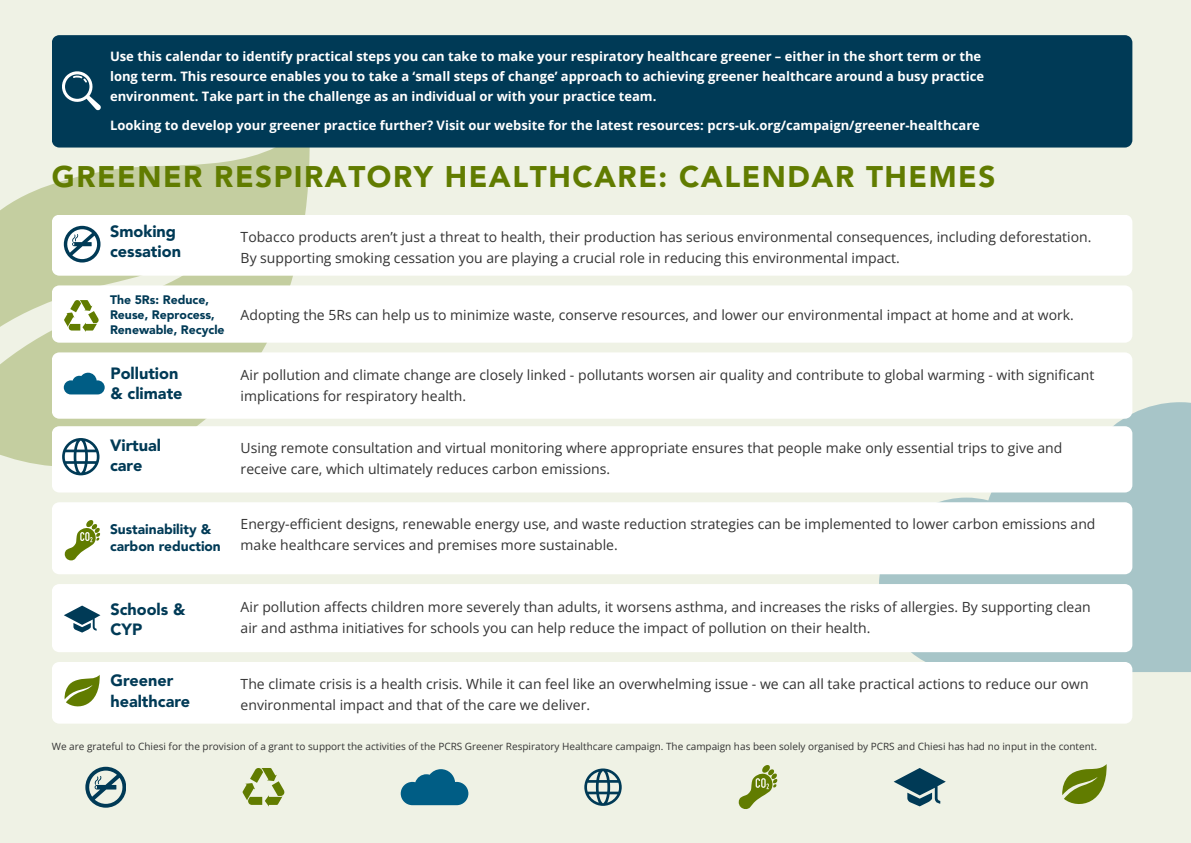
<style>
.page{position:relative;width:1191px;height:843px;background:#fff}
.page>*{position:absolute;margin:0;border:0;box-sizing:border-box;transform-origin:0 0}
.t1{font:900 29.6px "Avenir LT Std";letter-spacing:.05em;color:#617c00}
.t2{font:900 16.2px/19.8px "Avenir LT Std";color:#003a56}
.t3{font:14px/21px "Open Sans";color:#333}
.t4{font:900 13.8px/17.2px "Avenir LT Std";color:#003a56}
.t5{font:700 13px/20px "Open Sans";color:#fff}
.t6{font:900 12.2px/15px "Avenir LT Std";color:#003a56}
.t7{font:10px "Open Sans";color:#333}
</style>
<div class="page">
<div style="left:0;top:0;width:1190px;height:842px;background:#eff2e5"></div>
<svg style="left:0;top:147px;width:314px;height:319px;fill:#c4cea0"></svg>
<svg style="left:878px;top:402px;width:312px;height:269px;fill:#a7c5c8"></svg>
<div style="left:52px;top:215px;width:1080px;height:60px;background:#fff"></div>
<svg style="left:584px;top:768px;width:37px;height:37px"></svg>
<svg style="left:85px;top:766px;width:41px;height:41px"></svg>
<svg style="left:242px;top:768px;width:42px;height:38px"></svg>
<svg style="left:400px;top:769px;width:68px;height:35px"></svg>
<svg style="left:1062px;top:764px;width:45px;height:40px"></svg>
<svg style="left:738px;top:765px;width:39px;height:44px"></svg>
<svg style="left:893px;top:768px;width:52px;height:37px"></svg>
<div style="left:52px;top:352px;width:1080px;height:66px;background:#fff"></div>
<svg style="left:64px;top:372px;width:40px;height:22px"></svg>
<div style="left:52px;top:426px;width:1080px;height:66px;background:#fff"></div>
<div style="left:52px;top:661px;width:1080px;height:62px;background:#fff"></div>
<svg style="left:64px;top:674px;width:36px;height:37px"></svg>
<svg style="left:64px;top:226px;width:36px;height:36px"></svg>
<svg style="left:62px;top:438px;width:37px;height:37px"></svg>
<div style="left:52px;top:502px;width:1080px;height:72px;background:#fff"></div>
<svg style="left:64px;top:519px;width:36px;height:42px"></svg>
<div style="left:52px;top:584px;width:1080px;height:68px;background:#fff"></div>
<svg style="left:64px;top:605px;width:36px;height:27px"></svg>
<div style="left:52px;top:285px;width:1080px;height:57px;background:#fff"></div>
<svg style="left:64px;top:300px;width:35px;height:32px"></svg>
<div style="left:52px;top:35px;width:1080px;height:112px;background:#003a56"></div>
<svg style="left:60px;top:70px;width:41px;height:40px"></svg>
<p class="t5" style="left:110px;top:46px;width:875px">Use this calendar to identify practical steps you can take to make your respiratory healthcare greener – either in the short term or the long term. This resource enables you to take a ‘small steps of change’ approach to achieving greener healthcare around a busy practice environment. Take part in the challenge as an individual or with your practice team.</p>
<h4 class="t5" style="left:110px;top:115px;width:871px">Looking to develop your greener practice further? Visit our website for the latest resources: pcrs-uk.org/campaign/greener-healthcare</h4>
<p class="t1" style="left:52px;top:165px;width:945px">GREENER RESPIRATORY HEALTHCARE: CALENDAR THEMES</p>
<p class="t2" style="left:110px;top:223px;width:72px">Smoking cessation</p>
<p class="t6" style="left:110px;top:293px;width:116px">The 5Rs: Reduce,<br>Reuse, Reprocess,<br>Renewable, Recycle</p>
<h3 class="t2" style="left:110px;top:364px;width:74px">Pollution &amp; climate</h3>
<h2 class="t2" style="left:110px;top:436px;width:53px">Virtual care</h2>
<h2 class="t4" style="left:110px;top:522px;width:112px">Sustainability &amp; carbon reduction</h2>
<h2 class="t3" style="left:240px;top:226px;width:852px">Tobacco products aren’t just a threat to health, their production has serious environmental consequences, including deforestation.<br>By supporting smoking cessation you are playing a crucial role in reducing this environmental impact.</h2>
<h4 class="t3" style="left:240px;top:304px;width:834px">Adopting the 5Rs can help us to minimize waste, conserve resources, and lower our environmental impact at home and at work.</h4>
<p class="t3" style="left:240px;top:363px;width:855px">Air pollution and climate change are closely linked - pollutants worsen air quality and contribute to global warming - with significant implications for respiratory health.</p>
<h3 class="t3" style="left:240px;top:437px;width:823px">Using remote consultation and virtual monitoring where appropriate ensures that people make only essential trips to give and receive care, which ultimately reduces carbon emissions.</h3>
<p class="t3" style="left:240px;top:513px;width:856px">Energy-efficient designs, renewable energy use, and waste reduction strategies can be implemented to lower carbon emissions and make healthcare services and premises more sustainable.</p>
<h4 class="t2" style="left:110px;top:600px;width:76px;line-height:20.2px">Schools &amp;<br>CYP</h4>
<h1 class="t2" style="left:110px;top:671px;width:81px;line-height:20.2px">Greener healthcare</h1>
<h5 class="t3" style="left:240px;top:596px;width:851px">Air pollution affects children more severely than adults, it worsens asthma, and increases the risks of allergies. By supporting clean air and asthma initiatives for schools you can help reduce the impact of pollution on their health.</h5>
<p class="t3" style="left:240px;top:673px;width:849px">The climate crisis is a health crisis. While it can feel like an overwhelming issue - we can all take practical actions to reduce our own environmental impact and that of the care we deliver.</p>
<h4 class="t7" style="left:52px;top:738px;width:1046px">We are grateful to Chiesi for the provision of a grant to support the activities of the PCRS Greener Respiratory Healthcare campaign. The campaign has been solely organised by PCRS and Chiesi has had no input in the content.</h4>
</div>
